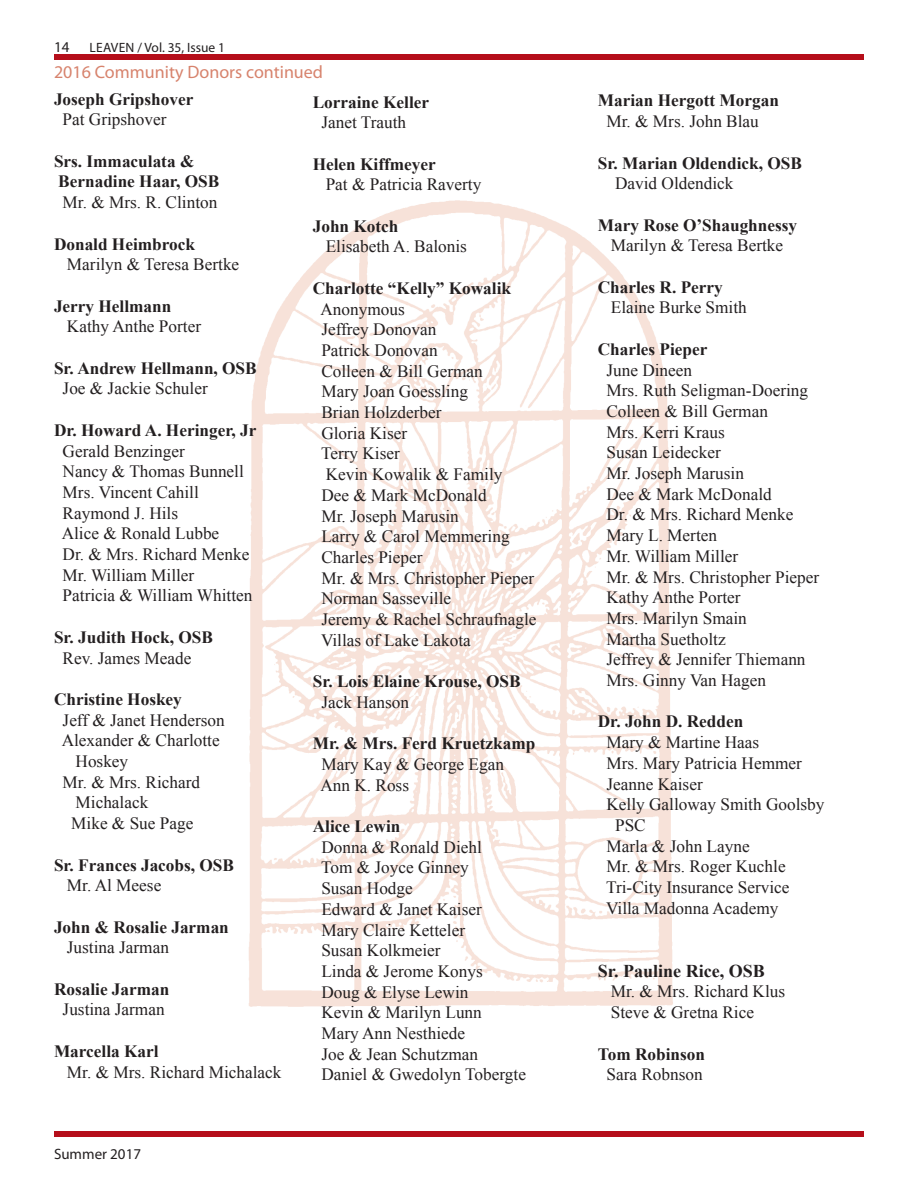
<style>
.page{position:relative;width:918px;height:1188px;background:#fff}
.page>*{position:absolute;margin:0;border:0;box-sizing:border-box;transform-origin:0 0}
.t1{font:18px "Myriad Pro";color:#d7836d}
.t2{font:700 18px "Times New Roman";color:#231f20}
.t3{font:17.25px/20.7px "Times New Roman";color:#231f20}
.t4{font:700 17.25px/20.7px "Times New Roman";color:#231f20}
.t5{font:15px "Myriad Pro";color:#231f20}
.t6{font:13.5px "Myriad Pro";color:#231f20}
</style>
<div class="page">
<div style="left:54px;top:54px;width:810px;height:6px;background:#b50e1a"></div>
<div style="left:54px;top:1131px;width:810px;height:6px;background:#b50e1a"></div>
<img style="left:249px;top:200px;width:424px;height:807px">
<p class="t5" style="left:54px;top:37px;width:17px">14</p>
<p class="t6" style="left:90px;top:39px;width:137px">Leaven / Vol. 35, Issue 1</p>
<p class="t1" style="left:54px;top:60px;width:271px">2016 Community Donors continued</p>
<p class="t4" style="left:54px;top:88px;width:141px">Joseph Gripshover</p>
<p class="t3" style="left:63px;top:109px;width:105px">Pat Gripshover</p>
<p class="t4" style="left:54px;top:150px;width:167px">Srs. Immaculata &amp;<br>Bernadine Haar, OSB</p>
<p class="t3" style="left:63px;top:192px;width:156px">Mr. &amp; Mrs. R. Clinton</p>
<p class="t4" style="left:54px;top:233px;width:143px">Donald Heimbrock</p>
<p class="t3" style="left:67px;top:254px;width:174px">Marilyn &amp; Teresa Bertke</p>
<p class="t4" style="left:54px;top:295px;width:119px">Jerry Hellmann</p>
<p class="t3" style="left:67px;top:316px;width:136px">Kathy Anthe Porter</p>
<p class="t4" style="left:54px;top:357px;width:204px">Sr. Andrew Hellmann, OSB</p>
<p class="t3" style="left:63px;top:378px;width:147px">Joe &amp; Jackie Schuler</p>
<p class="t4" style="left:54px;top:419px;width:204px">Dr. Howard A. Heringer, Jr</p>
<p class="t3" style="left:62px;top:440px;width:192px">Gerald Benzinger<br>Nancy &amp; Thomas Bunnell<br>Mrs. Vincent Cahill<br>Raymond J. Hils<br>Alice &amp; Ronald Lubbe<br>Dr. &amp; Mrs. Richard Menke<br>Mr. William Miller<br>Patricia &amp; William Whitten</p>
<p class="t4" style="left:54px;top:626px;width:160px">Sr. Judith Hock, OSB</p>
<p class="t3" style="left:63px;top:647px;width:130px">Rev. James Meade</p>
<p class="t4" style="left:54px;top:688px;width:129px">Christine Hoskey</p>
<p class="t3" style="left:63px;top:709px;width:164px">Jeff &amp; Janet Henderson</p>
<p class="t3" style="left:62px;top:730px;width:160px">Alexander &amp; Charlotte</p>
<p class="t3" style="left:76px;top:751px;width:54px">Hoskey</p>
<p class="t3" style="left:63px;top:771px;width:139px">Mr. &amp; Mrs. Richard</p>
<p class="t3" style="left:76px;top:792px;width:74px">Michalack</p>
<p class="t3" style="left:71px;top:813px;width:124px">Mike &amp; Sue Page</p>
<p class="t4" style="left:54px;top:854px;width:182px">Sr. Frances Jacobs, OSB</p>
<p class="t3" style="left:67px;top:875px;width:96px">Mr. Al Meese</p>
<p class="t4" style="left:54px;top:916px;width:176px">John &amp; Rosalie Jarman</p>
<p class="t3" style="left:67px;top:937px;width:104px">Justina Jarman</p>
<p class="t4" style="left:54px;top:978px;width:117px">Rosalie Jarman</p>
<p class="t3" style="left:63px;top:999px;width:104px">Justina Jarman</p>
<p class="t4" style="left:54px;top:1040px;width:106px">Marcella Karl</p>
<p class="t3" style="left:67px;top:1061px;width:216px">Mr. &amp; Mrs. Richard Michalack</p>
<p class="t4" style="left:313px;top:91px;width:118px">Lorraine Keller</p>
<p class="t3" style="left:321px;top:112px;width:86px">Janet Trauth</p>
<p class="t4" style="left:313px;top:153px;width:125px">Helen Kiffmeyer</p>
<p class="t3" style="left:326px;top:174px;width:157px">Pat &amp; Patricia Raverty</p>
<p class="t4" style="left:313px;top:215px;width:87px">John Kotch</p>
<p class="t3" style="left:326px;top:236px;width:143px">Elisabeth A. Balonis</p>
<p class="t4" style="left:313px;top:277px;width:200px">Charlotte “Kelly” Kowalik</p>
<p class="t3" style="left:320px;top:298px;width:218px">Anonymous<br>Jeffrey Donovan<br>Patrick Donovan<br>Colleen &amp; Bill German<br>Mary Joan Goessling<br>Brian Holzderber<br>Gloria Kiser<br>Terry Kiser<br>Kevin Kowalik &amp; Family<br>Dee &amp; Mark McDonald<br>Mr. Joseph Marusin<br>Larry &amp; Carol Memmering<br>Charles Pieper<br>Mr. &amp; Mrs. Christopher Pieper<br>Norman Sasseville<br>Jeremy &amp; Rachel Schraufnagle<br>Villas of Lake Lakota</p>
<p class="t4" style="left:313px;top:671px;width:210px">Sr. Lois Elaine Krouse, OSB</p>
<p class="t3" style="left:321px;top:691px;width:89px">Jack Hanson</p>
<p class="t4" style="left:313px;top:733px;width:224px">Mr. &amp; Mrs. Ferd Kruetzkamp</p>
<p class="t3" style="left:320px;top:754px;width:185px">Mary Kay &amp; George Egan<br>Ann K. Ross</p>
<p class="t4" style="left:313px;top:816px;width:89px">Alice Lewin</p>
<p class="t3" style="left:321px;top:836px;width:206px">Donna &amp; Ronald Diehl<br>Tom &amp; Joyce Ginney<br>Susan Hodge<br>Edward &amp; Janet Kaiser<br>Mary Claire Ketteler<br>Susan Kolkmeier<br>Linda &amp; Jerome Konys<br>Doug &amp; Elyse Lewin<br>Kevin &amp; Marilyn Lunn<br>Mary Ann Nesthiede<br>Joe &amp; Jean Schutzman<br>Daniel &amp; Gwedolyn Tobergte</p>
<p class="t5" style="left:54px;top:1144px;width:89px">Summer 2017</p>
<p class="t4" style="left:598px;top:90px;width:183px">Marian Hergott Morgan</p>
<p class="t3" style="left:606px;top:111px;width:154px">Mr. &amp; Mrs. John Blau</p>
<p class="t4" style="left:598px;top:152px;width:206px">Sr. Marian Oldendick, OSB</p>
<p class="t3" style="left:615px;top:173px;width:120px">David Oldendick</p>
<p class="t4" style="left:598px;top:214px;width:201px">Mary Rose O’Shaughnessy</p>
<p class="t3" style="left:611px;top:235px;width:174px">Marilyn &amp; Teresa Bertke</p>
<p class="t4" style="left:598px;top:276px;width:127px">Charles R. Perry</p>
<p class="t3" style="left:611px;top:297px;width:138px">Elaine Burke Smith</p>
<p class="t4" style="left:598px;top:338px;width:111px">Charles Pieper</p>
<p class="t3" style="left:606px;top:359px;width:214px">June Dineen<br>Mrs. Ruth Seligman-Doering<br>Colleen &amp; Bill German<br>Mrs. Kerri Kraus<br>Susan Leidecker<br>Mr. Joseph Marusin<br>Dee &amp; Mark McDonald<br>Dr. &amp; Mrs. Richard Menke<br>Mary L. Merten<br>Mr. William Miller<br>Mr. &amp; Mrs. Christopher Pieper<br>Kathy Anthe Porter<br>Mrs. Marilyn Smain<br>Martha Suetholtz<br>Jeffrey &amp; Jennifer Thiemann<br>Mrs. Ginny Van Hagen</p>
<p class="t4" style="left:598px;top:711px;width:147px">Dr. John D. Redden</p>
<p class="t3" style="left:606px;top:732px;width:154px">Mary &amp; Martine Haas</p>
<p class="t3" style="left:606px;top:752px;width:197px">Mrs. Mary Patricia Hemmer</p>
<p class="t3" style="left:606px;top:773px;width:98px">Jeanne Kaiser</p>
<p class="t3" style="left:606px;top:794px;width:220px">Kelly Galloway Smith Goolsby</p>
<p class="t3" style="left:615px;top:815px;width:32px">PSC</p>
<p class="t3" style="left:606px;top:835px;width:145px">Marla &amp; John Layne</p>
<p class="t3" style="left:606px;top:856px;width:181px">Mr. &amp; Mrs. Roger Kuchle</p>
<p class="t3" style="left:606px;top:877px;width:185px">Tri-City Insurance Service</p>
<p class="t3" style="left:606px;top:897px;width:174px">Villa Madonna Academy</p>
<p class="t2" style="left:598px;top:958px;width:168px">Sr. Pauline Rice, OSB</p>
<p class="t3" style="left:611px;top:981px;width:176px">Mr. &amp; Mrs. Richard Klus<br>Steve &amp; Gretna Rice</p>
<p class="t4" style="left:598px;top:1043px;width:109px">Tom Robinson</p>
<p class="t3" style="left:606px;top:1064px;width:98px">Sara Robnson</p>
</div>
